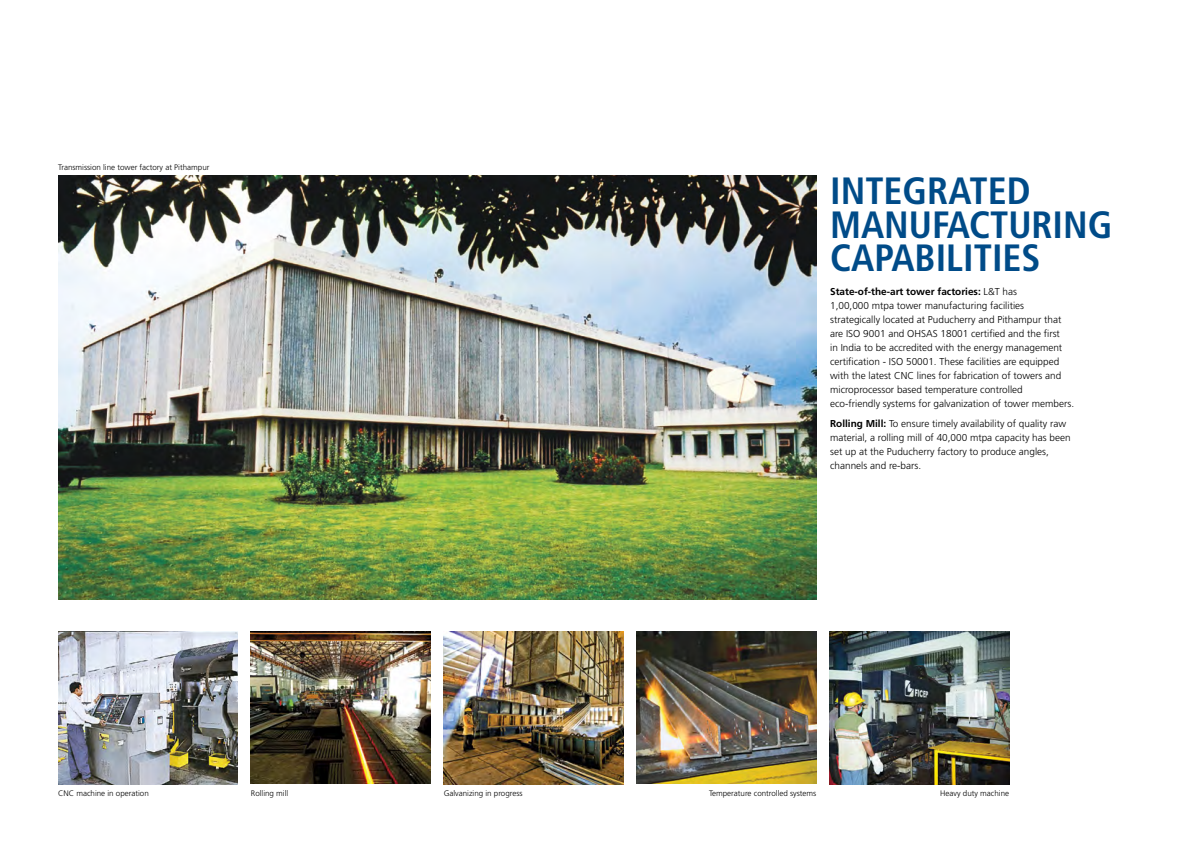
<style>
.page{position:relative;width:1191px;height:842px;background:#fff}
.page>*{position:absolute;margin:0;border:0;box-sizing:border-box;transform-origin:0 0}
.t1{font:700 condensed 38px/33.6px "Frutiger LT Pro";color:#004b88}
.t2{font:300 10px/14px "Frutiger LT Pro";color:#000}
.t3{font:300 8px "Frutiger LT Pro";color:#000}
.s1{font-weight:700}
</style>
<div class="page">
<img style="left:58px;top:631px;width:180px;height:153px">
<img style="left:251px;top:631px;width:180px;height:153px">
<img style="left:444px;top:631px;width:179px;height:153px">
<img style="left:636px;top:631px;width:180px;height:153px">
<img style="left:829px;top:631px;width:180px;height:153px">
<img style="left:58px;top:176px;width:758px;height:424px">
<p class="t3" style="left:58px;top:163px;width:153px">Transmission line tower factory at Pithampur</p>
<h1 class="t1" style="left:830px;top:174px;width:284px">INTEGRATED<br>MANUFACTURING<br>CAPABILITIES</h1>
<p class="t2" style="left:830px;top:285px;width:245px"><span class="s1">State-of-the-art tower factories:</span> L&amp;T has<br>1,00,000 mtpa tower manufacturing facilities strategically located at Puducherry and Pithampur that are ISO 9001 and OHSAS 18001 certified and the first<br>in India to be accredited with the energy management certification - ISO 50001. These facilities are equipped with the latest CNC lines for fabrication of towers and microprocessor based temperature controlled eco-friendly systems for galvanization of tower members.</p>
<p class="t2" style="left:830px;top:416px;width:242px"><span class="s1">Rolling Mill:</span> To ensure timely availability of quality raw material, a rolling mill of 40,000 mtpa capacity has been set up at the Puducherry factory to produce angles, channels and re-bars.</p>
<p class="t3" style="left:58px;top:788px;width:92px">CNC machine in operation</p>
<p class="t3" style="left:251px;top:788px;width:39px">Rolling mill</p>
<p class="t3" style="left:444px;top:788px;width:80px">Galvanizing in progress</p>
<p class="t3" style="left:709px;top:788px;width:109px">Temperature controlled systems</p>
<p class="t3" style="left:940px;top:788px;width:70px">Heavy duty machine</p>
</div>
